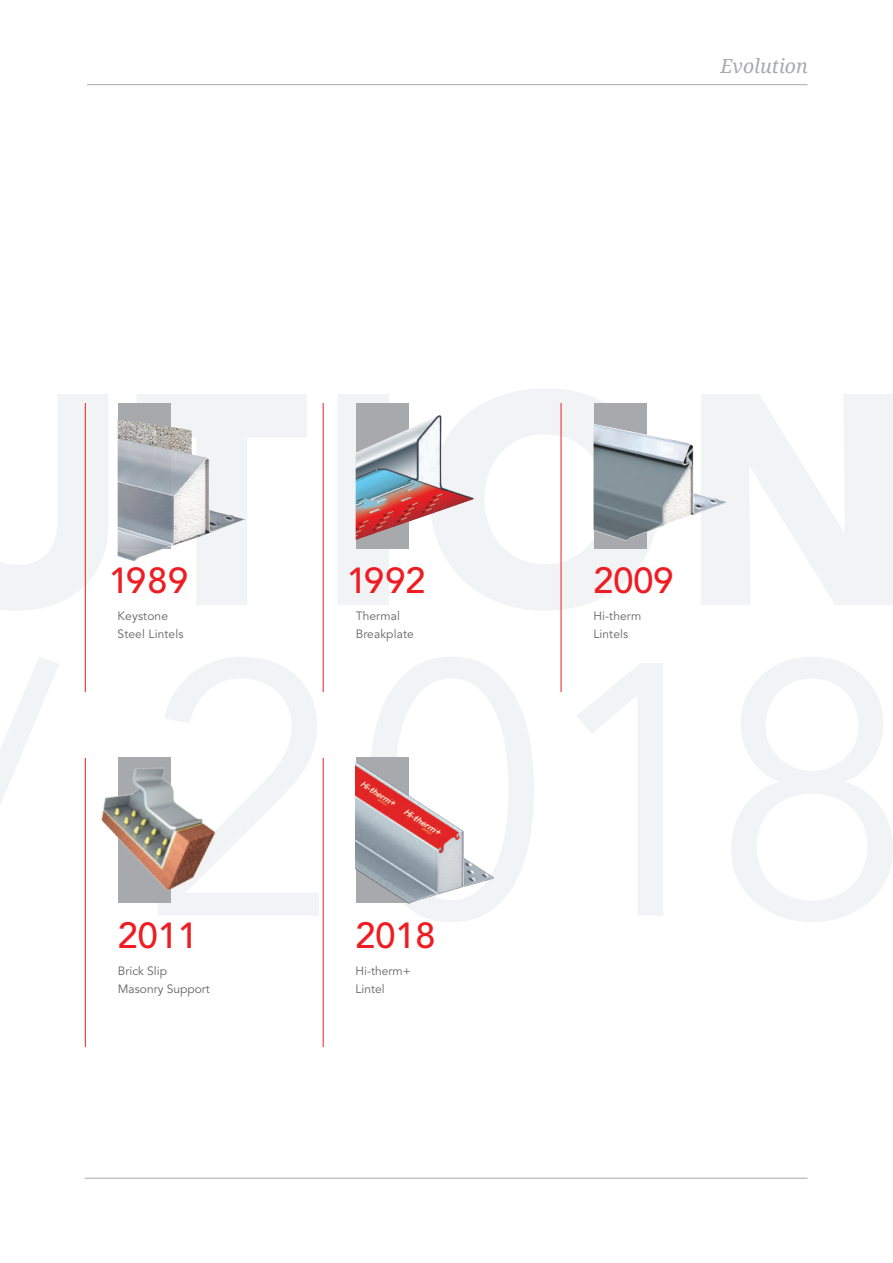
<style>
.page{position:relative;width:893px;height:1263px;background:#fff}
.page>*{position:absolute;margin:0;border:0;box-sizing:border-box;transform-origin:0 0}
.t1{font:500 36px "Avenir LT Std";color:#ee1d23}
.t2{font:italic 19.5px "Droid Serif";color:#a8a9ad}
.t3{font:12px/18px "Avenir LT Std";letter-spacing:.01em;color:#636366}
</style>
<div class="page">
<svg style="left:0;top:389px;width:893px;height:222px"></svg>
<svg style="left:0;top:657px;width:893px;height:265px"></svg>
<hr style="left:87px;top:84px;width:720px;height:1px;background:#a8a9ad">
<hr style="left:85px;top:1178px;width:722px;height:1px;background:#a8a9ad">
<div style="left:118px;top:403px;width:53px;height:145px;background:#a8a9ad"></div>
<div style="left:356px;top:758px;width:53px;height:145px;background:#a8a9ad"></div>
<div style="left:593px;top:403px;width:53px;height:145px;background:#a8a9ad"></div>
<img style="left:356px;top:403px;width:53px;height:145px">
<hr style="left:85px;top:403px;width:1px;height:289px;background:#ee1d23">
<hr style="left:323px;top:758px;width:1px;height:289px;background:#ee1d23">
<hr style="left:561px;top:403px;width:1px;height:289px;background:#ee1d23">
<hr style="left:85px;top:758px;width:1px;height:289px;background:#ee1d23">
<hr style="left:323px;top:403px;width:1px;height:289px;background:#ee1d23">
<img style="left:387px;top:416px;width:50px;height:22px">
<img style="left:593px;top:424px;width:133px;height:117px">
<img style="left:77px;top:750px;width:159px;height:154px">
<img style="left:356px;top:762px;width:144px;height:160px">
<img style="left:118px;top:419px;width:128px;height:143px">
<h2 class="t2" style="left:720px;top:52px;width:89px">Evolution</h2>
<h1 class="t1" style="left:109px;top:560px;width:81px">1989</h1>
<p class="t3" style="left:118px;top:607px;width:67px">Keystone<br>Steel Lintels</p>
<h1 class="t1" style="left:118px;top:915px;width:82px">2011</h1>
<p class="t3" style="left:118px;top:962px;width:94px">Brick Slip<br>Masonry Support</p>
<h1 class="t1" style="left:347px;top:560px;width:80px">1992</h1>
<p class="t3" style="left:356px;top:607px;width:60px">Thermal<br>Breakplate</p>
<h1 class="t1" style="left:355px;top:915px;width:82px">2018</h1>
<p class="t3" style="left:355px;top:962px;width:57px">Hi-therm+<br>Lintel</p>
<h1 class="t1" style="left:593px;top:560px;width:82px">2009</h1>
<p class="t3" style="left:593px;top:607px;width:50px">Hi-therm<br>Lintels</p>
</div>
